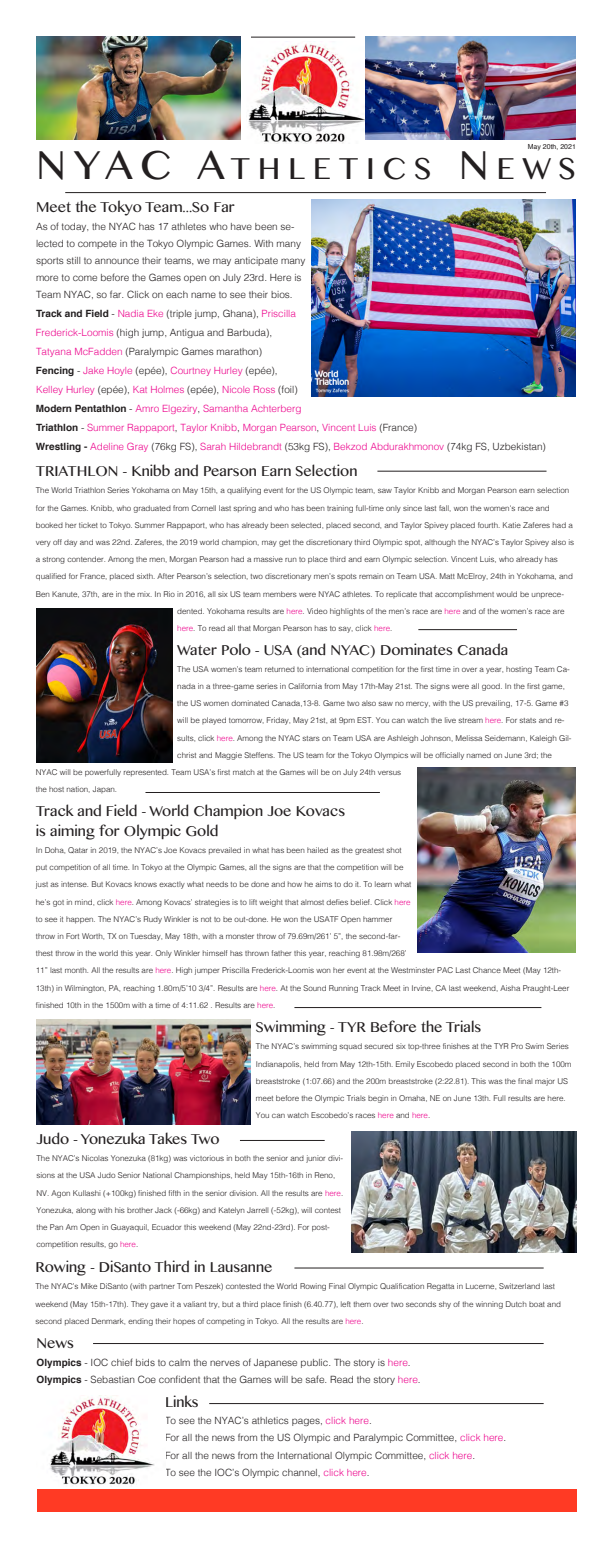
<style>
.page{position:relative;width:612px;height:1548px;background:#fff}
.page>*{position:absolute;margin:0;border:0;box-sizing:border-box;transform-origin:0 0}
.t1{font:36px "Khmer MN";letter-spacing:.215em;color:#231f20}
.t2{font:17px "Khmer MN";color:#231f20}
.t3{font:300 10px/17.2px "Helvetica";color:#231f20}
.t4{font:300 10px "Helvetica";color:#ed028c}
.t5{font:300 8px/17.2px "Helvetica";color:#231f20}
.t6{font:7px "Helvetica";color:#231f20}
.s1{font-size:48px}
.s2{font-weight:700}
.s3{color:#ed028c}
.s4{font-weight:700;color:#231f20}
.s5{color:#231f20}
</style>
<div class="page">
<img style="left:248px;top:41px;width:118px;height:102px">
<img style="left:366px;top:37px;width:210px;height:103px">
<img style="left:36px;top:36px;width:204px;height:104px">
<hr style="left:251px;top:37px;width:104px;height:1px;background:#231f20">
<hr style="left:65px;top:192px;width:481px;height:1px;background:#231f20">
<div style="left:37px;top:1489px;width:540px;height:23px;background:#ff3a24"></div>
<img style="left:49px;top:1396px;width:106px;height:90px">
<img style="left:312px;top:200px;width:263px;height:196px">
<img style="left:36px;top:608px;width:136px;height:154px">
<img style="left:417px;top:768px;width:159px;height:184px">
<img style="left:36px;top:1020px;width:215px;height:104px">
<img style="left:352px;top:1131px;width:224px;height:121px">
<hr style="left:377px;top:471px;width:170px;height:1px;background:#231f20">
<hr style="left:418px;top:629px;width:99px;height:1px;background:#231f20">
<hr style="left:294px;top:1007px;width:247px;height:1px;background:#231f20">
<hr style="left:240px;top:1140px;width:85px;height:1px;background:#231f20">
<hr style="left:294px;top:1268px;width:250px;height:1px;background:#231f20">
<hr style="left:93px;top:1343px;width:451px;height:1px;background:#231f20">
<hr style="left:209px;top:1403px;width:335px;height:1px;background:#231f20">
<hr style="left:145px;top:792px;width:235px;height:1px;background:#231f20">
<p class="t6" style="left:528px;top:143px;width:50px">May 20th, 2021</p>
<p class="t1" style="left:36px;top:146px;width:541px"><span class="s1">NYAC A</span>THLETICS <span class="s1">N</span>EWS</p>
<p class="t2" style="left:36px;top:197px;width:200px">Meet the Tokyo Team...So Far</p>
<p class="t3" style="left:36px;top:218px;width:271px">As of today, the NYAC has 17 athletes who have been se&shy;lected to compete in the Tokyo Olympic Games. With many sports still to announce their teams, we may anticipate many more to come before the Games open on July 23rd. Here is Team NYAC, so far. Click on each name to see their bios.</p>
<p class="t3" style="left:36px;top:305px;width:262px;line-height:19px"><span class="s2">Track and Field</span> - <span class="s3">Nadia Eke</span> (triple jump, Ghana), <span class="s3">Priscilla<br>Frederick-Loomis</span> (high jump, Antigua and Barbuda),</p>
<p class="t3" style="left:36px;top:344px;width:228px"><span class="s3">Tatyana McFadden</span> (Paralympic Games marathon)</p>
<p class="t4" style="left:36px;top:367px;width:243px"><span class="s4">Fencing</span> <span class="s5">-</span> Jake Hoyle <span class="s5">(epée),</span> Courtney Hurley <span class="s5">(epée),</span></p>
<p class="t4" style="left:36px;top:386px;width:263px">Kelley Hurley <span class="s5">(epée),</span> Kat Holmes <span class="s5">(epée),</span> Nicole Ross <span class="s5">(foil)</span></p>
<p class="t4" style="left:36px;top:405px;width:267px"><span class="s4">Modern Pentathlon</span> <span class="s5">-</span> Amro Elgeziry<span class="s5">,</span> Samantha Achterberg</p>
<p class="t4" style="left:36px;top:424px;width:383px"><span class="s4">Triathlon</span> <span class="s5">-</span> Summer Rappaport<span class="s5">,</span> Taylor Knibb<span class="s5">,</span> Morgan Pearson<span class="s5">,</span> Vincent Luis <span class="s5">(France)</span></p>
<p class="t4" style="left:36px;top:443px;width:511px"><span class="s4">Wrestling -</span> Adeline Gray <span class="s5">(76kg FS),</span> Sarah Hildebrandt <span class="s5">(53kg FS),</span> Bekzod Abdurakhmonov <span class="s5">(74kg FS, Uzbekistan)</span></p>
<p class="t2" style="left:36px;top:460px;width:323px">TRIATHLON - Knibb and Pearson Earn Selection</p>
<p class="t5" style="left:36px;top:483px;width:535px">The World Triathlon Series Yokohama on May 15th, a qualifying event for the US Olympic team, saw Taylor Knibb and Morgan Pearson earn selection</p>
<p class="t5" style="left:36px;top:500px;width:515px">for the Games. Knibb, who graduated from Cornell last spring and who has been training full-time only since last fall, won the women's race and</p>
<p class="t5" style="left:36px;top:517px;width:539px">booked her ticket to Tokyo. Summer Rappaport, who has already been selected, placed second, and Taylor Spivey placed fourth. Katie Zaferes had a</p>
<p class="t5" style="left:36px;top:534px;width:540px">very off day and was 22nd. Zaferes, the 2019 world champion, may get the discretionary third Olympic spot, although the NYAC’s Taylor Spivey also is</p>
<p class="t5" style="left:36px;top:551px;width:523px">a strong contender. Among the men, Morgan Pearson had a massive run to place third and earn Olympic selection. Vincent Luis, who already has</p>
<p class="t5" style="left:36px;top:569px;width:539px">qualified for France, placed sixth. After Pearson’s selection, two discretionary men’s spots remain on Team USA. Matt McElroy, 24th in Yokohama, and</p>
<p class="t5" style="left:36px;top:586px;width:530px">Ben Kanute, 37th, are in the mix. In Rio in 2016, all six US team members were NYAC athletes. To replicate that accomplishment would be unprece-</p>
<p class="t5" style="left:177px;top:603px;width:389px">dented. Yokohama results are <span class="s3">here</span>. Video highlights of the men’s race are <span class="s3">here</span> and of the women’s race are</p>
<p class="t5" style="left:177px;top:620px;width:217px"><span class="s3">here</span>. To read all that Morgan Pearson has to say, click <span class="s3">here</span>.</p>
<p class="t2" style="left:177px;top:639px;width:333px">Water Polo - USA (and NYAC) Dominates Canada</p>
<p class="t5" style="left:177px;top:661px;width:394px">The USA women’s team returned to international competition for the first time in over a year, hosting Team Ca-</p>
<p class="t5" style="left:177px;top:678px;width:389px">nada in a three-game series in California from May 17th-May 21st. The signs were all good. In the first game,</p>
<p class="t5" style="left:177px;top:695px;width:393px">the US women dominated Canada,13-8. Game two also saw no mercy, with the US prevailing, 17-5. Game #3</p>
<p class="t5" style="left:177px;top:713px;width:389px">will be played tomorrow, Friday, May 21st, at 9pm EST. You can watch the live stream <span class="s3">here</span>. For stats and re-</p>
<p class="t5" style="left:177px;top:730px;width:396px">sults, click <span class="s3">here</span>. Among the NYAC stars on Team USA are Ashleigh Johnson, Melissa Seidemann, Kaleigh Gil-</p>
<p class="t5" style="left:177px;top:747px;width:376px">christ and Maggie Steffens. The US team for the Tokyo Olympics will be officially named on June 3rd; the</p>
<p class="t5" style="left:36px;top:764px;width:367px">NYAC will be powerfully represented. Team USA’s first match at the Games will be on July 24th versus</p>
<p class="t5" style="left:36px;top:781px;width:83px">the host nation, Japan.</p>
<p class="t2" style="left:36px;top:800px;width:311px">Track and Field - World Champion Joe Kovacs</p>
<p class="t2" style="left:36px;top:820px;width:184px">is aiming for Olympic Gold</p>
<p class="t5" style="left:36px;top:842px;width:535px">In Doha, Qatar in 2019, the NYAC’s Joe Kovacs prevailed in what has been hailed as the greatest shot<br>put competition of all time. In Tokyo at the Olympic Games, all the signs are that the competition will be<br>just as intense. But Kovacs knows exactly what needs to be done and how he aims to do it. To learn what<br>he’s got in mind, click <span class="s3">here</span>. Among Kovacs’ strategies is to lift weight that almost defies belief. Click <span class="s3">here<br></span>to see it happen. The NYAC’s Rudy Winkler is not to be out-done. He won the USATF Open hammer<br>throw in Fort Worth, TX on Tuesday, May 18th, with a monster throw of 79.69m/261’ 5”, the second-far-<br>thest throw in the world this year. Only Winkler himself has thrown father this year, reaching 81.98m/268’<br>11” last month. All the results are <span class="s3">here</span>. High jumper Priscilla Frederick-Loomis won her event at the Westminster PAC Last Chance Meet (May 12th-13th) in Wilmington, PA, reaching 1.80m/5’10 3/4”. Results are <span class="s3">here</span>. At the Sound Running Track Meet in Irvine, CA last weekend, Aisha Praught-Leer finished 10th in the 1500m with a time of 4:11.62 . Results are <span class="s3">here</span>.</p>
<p class="t2" style="left:256px;top:1016px;width:227px">Swimming - TYR Before the Trials</p>
<p class="t5" style="left:256px;top:1039px;width:317px">The NYAC’s swimming squad secured six top-three finishes at the TYR Pro Swim Series Indianapolis, held from May 12th-15th. Emily Escobedo placed second in both the 100m breaststroke (1:07.66) and the 200m breaststroke (2:22.81). This was the final major US meet before the Olympic Trials begin in Omaha, NE on June 13th. Full results are here.<br>You can watch Escobedo’s races <span class="s3">here</span> and <span class="s3">here</span>.</p>
<p class="t2" style="left:37px;top:1128px;width:185px">Judo - Yonezuka Takes Two</p>
<p class="t5" style="left:37px;top:1150px;width:308px">The NYAC’s Nicolas Yonezuka (81kg) was victorious in both the senior and junior divi&shy;sions at the USA Judo Senior National Championships, held May 15th-16th in Reno, NV. Agon Kullashi (+100kg) finished fifth in the senior division. All the results are <span class="s3">here</span>.<br>Yonezuka, along with his brother Jack (-66kg) and Katelyn Jarrell (-52kg), will contest the Pan Am Open in Guayaquil, Ecuador this weekend (May 22nd-23rd). For post&shy;competition results, go <span class="s3">here</span>.</p>
<p class="t2" style="left:35px;top:1256px;width:238px">Rowing - DiSanto Third in Lausanne</p>
<p class="t5" style="left:35px;top:1279px;width:527px">The NYAC’s Mike DiSanto (with partner Tom Peszek) contested the World Rowing Final Olympic Qualification Regatta in Lucerne, Switzerland last weekend (May 15th-17th). They gave it a valiant try, but a third place finish (6.40.77), left them over two seconds shy of the winning Dutch boat and second placed Denmark, ending their hopes of competing in Tokyo. All the results are <span class="s3">here</span>.</p>
<p class="t2" style="left:37px;top:1333px;width:39px">News</p>
<p class="t3" style="left:37px;top:1354px;width:376px"><span class="s2">Olympics</span> - IOC chief bids to calm the nerves of Japanese public. The story is <span class="s3">here</span>.</p>
<p class="t3" style="left:37px;top:1371px;width:386px"><span class="s2">Olympics</span> - Sebastian Coe confident that the Games will be safe. Read the story <span class="s3">here</span>.</p>
<p class="t2" style="left:165px;top:1391px;width:35px">Links</p>
<p class="t3" style="left:165px;top:1413px;width:208px">To see the NYAC’s athletics pages, <span class="s3">click here</span>.</p>
<p class="t3" style="left:165px;top:1430px;width:343px">For all the news from the US Olympic and Paralympic Committee, <span class="s3">click here</span>.</p>
<p class="t3" style="left:165px;top:1447px;width:312px">For all the news from the International Olympic Committee, <span class="s3">click here</span>.</p>
<p class="t3" style="left:165px;top:1464px;width:206px">To see the IOC’s Olympic channel, <span class="s3">click here</span>.</p>
</div>
